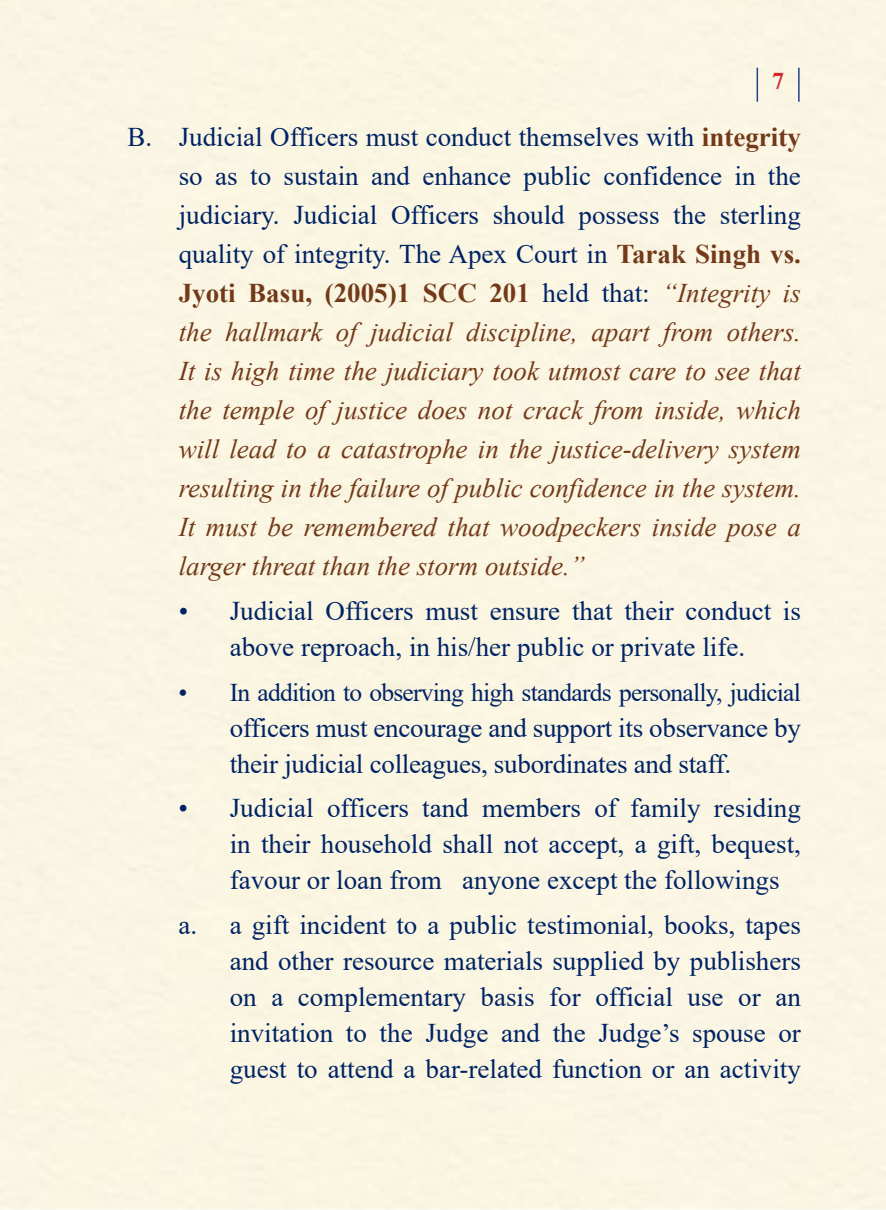
<style>
.page{position:relative;width:886px;height:1210px;background:#fff}
.page>*{position:absolute;margin:0;border:0;box-sizing:border-box;transform-origin:0 0}
.t1{font:italic 27px/39px "Times New Roman";color:#733919;text-align:justify}
.t2{font:27px/36px "Times New Roman";color:#002365;text-align:justify}
.t3{font:25.5px "Times New Roman";letter-spacing:-.03em;color:#002365}
.t4{font:700 24px "Times New Roman";color:#d2232a}
.s1{font-style:normal;color:#002365}
.s2{font-weight:700;font-style:normal}
</style>
<div class="page">
<div style="left:0;top:0;width:886px;height:1208px;background:#fbf6e2"></div>
<hr style="left:0;top:0;width:1px;height:1208px;background:#fffde9">
<hr style="left:756px;top:68px;width:2px;height:34px;background:#25408f">
<hr style="left:798px;top:68px;width:1px;height:34px;background:#25408f">
<p class="t4" style="left:772px;top:64px;width:13px">7</p>
<p class="t1" style="left:179px;top:117px;width:624px;text-indent:-51px"><span class="s1">B. Judicial Officers must conduct themselves with</span> <span class="s2">integrity </span><span class="s1">so as to sustain and enhance public confidence in the judiciary. Judicial Officers should possess the sterling quality of integrity. The Apex Court in</span> <span class="s2">Tarak Singh vs.<br>Jyoti Basu, (2005)1 SCC 201</span> <span class="s1">held that:</span> “Integrity is the hallmark of judicial discipline, apart from others.<br>It is high time the judiciary took utmost care to see that the temple of justice does not crack from inside, which will lead to a catastrophe in the justice-delivery system resulting in the failure of public confidence in the system.<br>It must be remembered that woodpeckers inside pose a larger threat than the storm outside.”</p>
<p class="t2" style="left:179px;top:592px;width:624px;text-align:center">• Judicial Officers must ensure that their conduct is above reproach, in his/her public or private life.</p>
<p class="t3" style="left:179px;top:674px;width:623px">• In addition to observing high standards personally, judicial</p>
<p class="t2" style="left:230px;top:708px;width:573px">officers must encourage and support its observance by their judicial colleagues, subordinates and staff.</p>
<p class="t2" style="left:230px;top:789px;width:572px;text-indent:-51px">• Judicial officers tand members of family residing in their household shall not accept, a gift, bequest, favour or loan from anyone except the followings</p>
<p class="t2" style="left:230px;top:905px;width:572px;text-indent:-51px">a. a gift incident to a public testimonial, books, tapes and other resource materials supplied by publishers on a complementary basis for official use or an invitation to the Judge and the Judge’s spouse or guest to attend a bar-related function or an activity</p>
</div>
